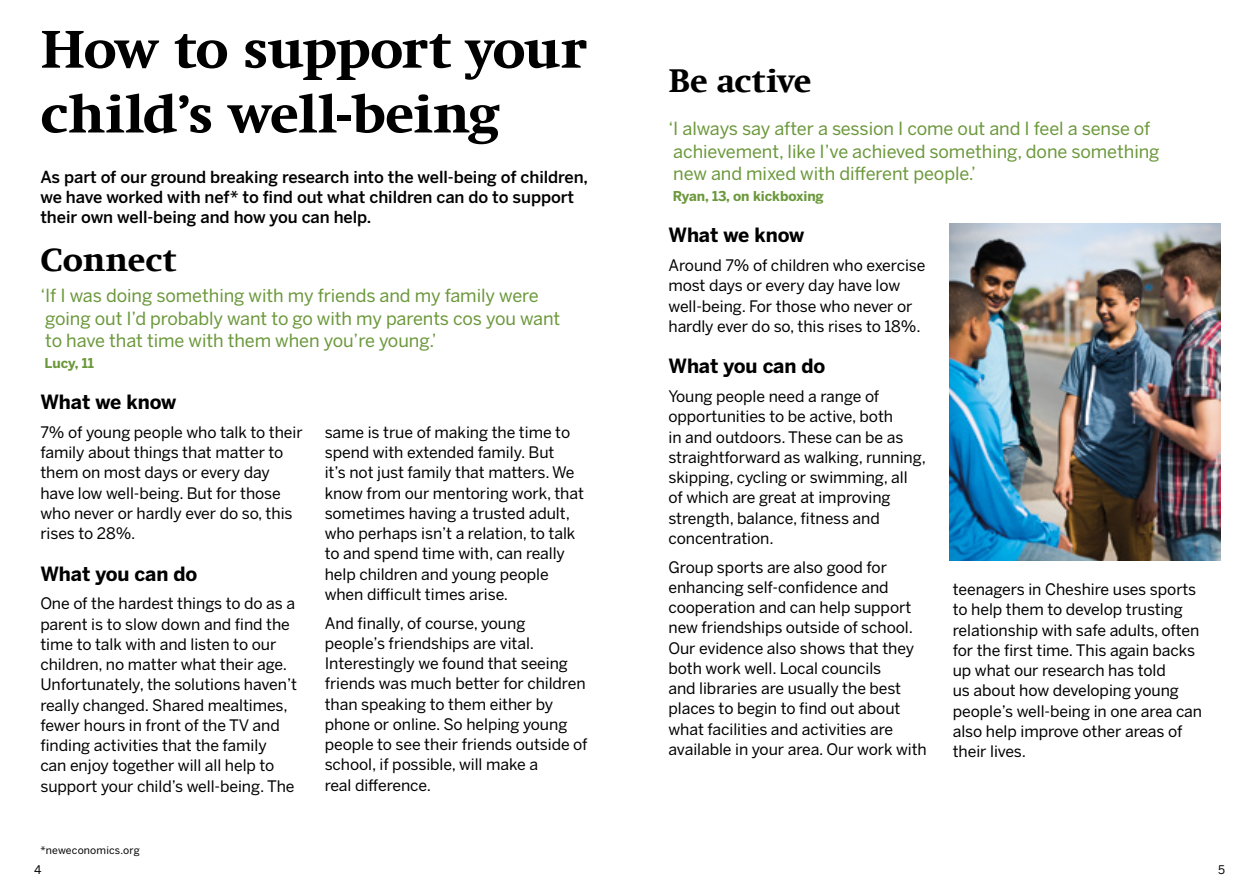
<style>
.page{position:relative;width:1259px;height:893px;background:#fff}
.page>*{position:absolute;margin:0;border:0;box-sizing:border-box;transform-origin:0 0}
.Heading{font:800 54px/64.8px "Swift Com";letter-spacing:-.02em;color:#000}
.Heading-2{font:800 33px "Swift Com";letter-spacing:-.01em;color:#000}
.Body{font:800 33px "Swift Com";letter-spacing:-.005em;color:#000}
.Heading-3{font:700 19.5px "Benton Sans";letter-spacing:-.005em;color:#000}
.Body-2{font:18px/22.5px "Benton Sans";letter-spacing:-.005em;color:#6b983b}
.Body-3{font:500 16.5px/20.2px "Benton Sans";letter-spacing:-.005em;color:#000}
.Heading-4{font:15.75px/20.2px "Benton Sans";letter-spacing:-.005em;color:#000}
.Body-4{font:700 13.5px "Benton Sans";letter-spacing:-.005em;color:#6b983b}
.t1{font:11.85px "Benton Sans";color:#000}
.Heading-5{font:10.5px "Benton Sans";letter-spacing:.015em;color:#000}
</style>
<div class="page">
<img style="left:950px;top:223px;width:270px;height:337px">
<p class="Heading" style="left:40px;top:16px;width:549px">How to support your child’s well-being</p>
<p class="Body-3" style="left:40px;top:166px;width:549px">As part of our ground breaking research into the well-being of children, we have worked with nef* to find out what children can do to support their own well-being and how you can help.</p>
<p class="Body" style="left:40px;top:240px;width:138px">Connect</p>
<p class="Body-2" style="left:40px;top:284px;width:521px">‘If I was doing something with my friends and my family were going out I’d probably want to go with my parents cos you want to have that time with them when you’re young.’</p>
<p class="Body-4" style="left:45px;top:355px;width:51px">Lucy, 11</p>
<p class="Heading-3" style="left:40px;top:390px;width:137px">What we know</p>
<p class="Heading-4" style="left:40px;top:422px;width:264px">7% of young people who talk to their family about things that matter to them on most days or every day have low well-being. But for those who never or hardly ever do so, this rises to 28%.</p>
<p class="Heading-3" style="left:40px;top:562px;width:158px">What you can do</p>
<p class="Heading-4" style="left:40px;top:593px;width:258px">One of the hardest things to do as a parent is to slow down and find the time to talk with and listen to our children, no matter what their age.<br>Unfortunately, the solutions haven’t really changed. Shared mealtimes, fewer hours in front of the TV and finding activities that the family<br>can enjoy together will all help to support your child’s well-being. The</p>
<p class="Heading-4" style="left:325px;top:422px;width:261px">same is true of making the time to spend with extended family. But<br>it’s not just family that matters. We know from our mentoring work, that sometimes having a trusted adult, who perhaps isn’t a relation, to talk to and spend time with, can really help children and young people when difficult times arise.</p>
<p class="Heading-4" style="left:325px;top:613px;width:264px">And finally, of course, young people’s friendships are vital.<br>Interestingly we found that seeing friends was much better for children than speaking to them either by phone or online. So helping young people to see their friends outside of school, if possible, will make a<br>real difference.</p>
<p class="Heading-5" style="left:40px;top:844px;width:101px">*neweconomics.org</p>
<p class="Heading-2" style="left:668px;top:60px;width:144px">Be active</p>
<p class="Body-2" style="left:668px;top:117px;width:492px">‘I always say after a session I come out and I feel a sense of achievement, like I’ve achieved something, done something new and mixed with different people.’</p>
<p class="Body-4" style="left:673px;top:188px;width:153px">Ryan, 13, on kickboxing</p>
<p class="Heading-3" style="left:668px;top:224px;width:137px">What we know</p>
<p class="Heading-4" style="left:668px;top:255px;width:258px">Around 7% of children who exercise most days or every day have low well-being. For those who never or hardly ever do so, this rises to 18%.</p>
<p class="Heading-3" style="left:668px;top:355px;width:158px">What you can do</p>
<p class="Heading-4" style="left:668px;top:386px;width:259px">Young people need a range of opportunities to be active, both<br>in and outdoors. These can be as straightforward as walking, running, skipping, cycling or swimming, all<br>of which are great at improving strength, balance, fitness and concentration.</p>
<p class="Heading-4" style="left:668px;top:556px;width:260px">Group sports are also good for enhancing self-confidence and cooperation and can help support new friendships outside of school.<br>Our evidence also shows that they both work well. Local councils<br>and libraries are usually the best places to begin to find out about what facilities and activities are available in your area. Our work with</p>
<p class="Heading-4" style="left:952px;top:579px;width:251px">teenagers in Cheshire uses sports to help them to develop trusting relationship with safe adults, often for the first time. This again backs up what our research has told<br>us about how developing young people’s well-being in one area can also help improve other areas of their lives.</p>
<p class="t1" style="left:34px;top:862px;width:9px">4</p>
<p class="t1" style="left:1218px;top:862px;width:8px">5</p>
</div>
